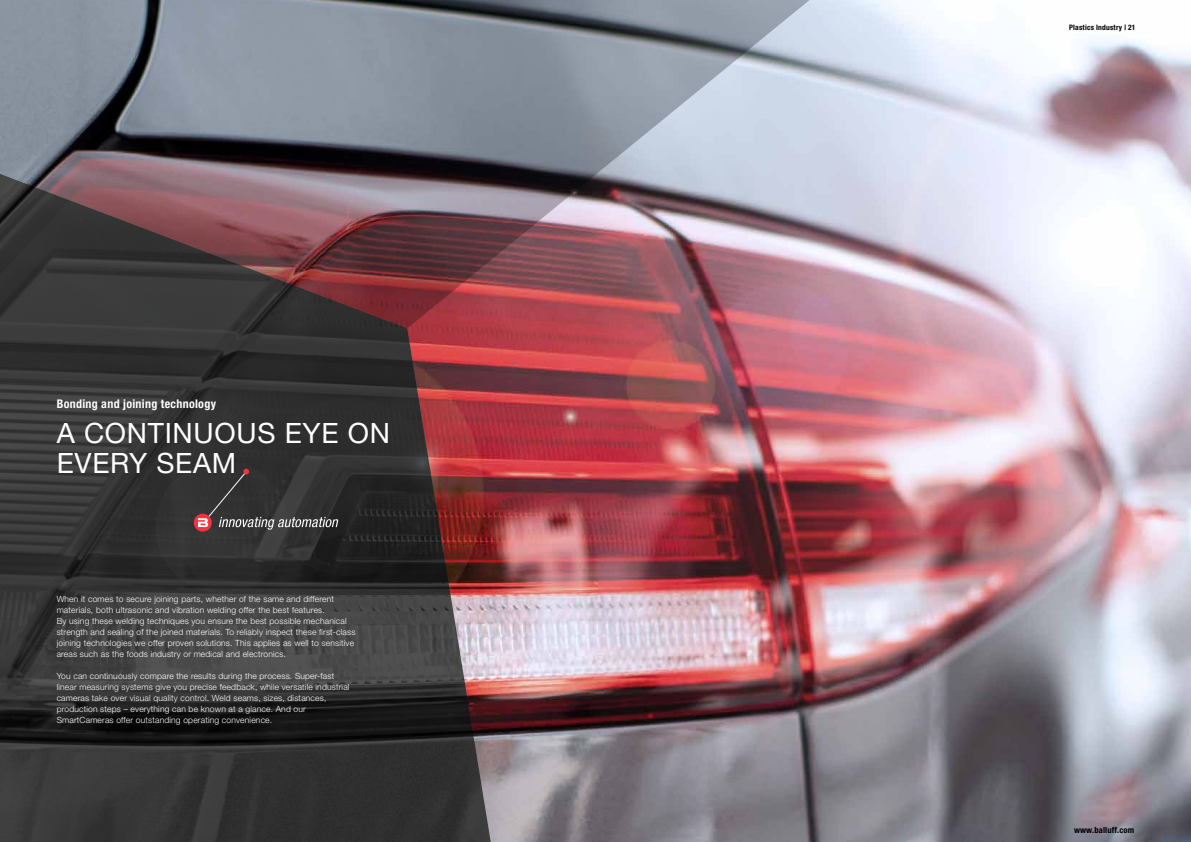
<style>
.page{position:relative;width:1191px;height:842px;background:#fff}
.page>*{position:absolute;margin:0;border:0;box-sizing:border-box;transform-origin:0 0}
._02_Headline_Roman_2{font:28px/30px "Helvetica Neue LT Pro";letter-spacing:.025em;color:#fff}
._01_Overline_BoldCon{font:700 condensed 12px "Helvetica Neue LT Pro";letter-spacing:.025em;color:#fff}
.Copy_Text_H45_8_5_11{font:300 8.5px/11px "Helvetica Neue LT Pro";letter-spacing:.02em;color:#fff}
.Headline_Overline_wh{font:700 condensed 8.5px "Helvetica Neue LT Pro";letter-spacing:.02em;color:#000}
.Page_right_white_H77{font:700 condensed 7.5px "Helvetica Neue LT Pro";letter-spacing:.025em;color:#000}
</style>
<div class="page">
<img style="left:524px;top:39px;width:667px;height:803px">
<svg style="left:0;top:328px;width:524px;height:514px;background:#433839"></svg>
<img style="left:0;top:0;width:972px;height:328px">
<svg style="left:194px;top:514px;width:18px;height:18px"></svg>
<svg style="left:198px;top:469px;width:140px;height:61px;background:#433f3f"></svg>
<p class="_01_Overline_BoldCon" style="left:57px;top:396px;width:161px">Bonding and joining technology</p>
<p class="_02_Headline_Roman_2" style="left:57px;top:418px;width:335px">A CONTINUOUS EYE ON<br>EVERY SEAM</p>
<p class="Copy_Text_H45_8_5_11" style="left:57px;top:593px;width:300px">When it comes to secure joining parts, whether of the same and different materials, both ultrasonic and vibration welding offer the best features.<br>By using these welding techniques you ensure the best possible mechanical strength and sealing of the joined materials. To reliably inspect these first-class joining technologies we offer proven solutions. This applies as well to sensitive areas such as the foods industry or medical and electronics.</p>
<p class="Copy_Text_H45_8_5_11" style="left:57px;top:670px;width:294px">You can continuously compare the results during the process. Super-fast linear measuring systems give you precise feedback, while versatile industrial cameras take over visual quality control. Weld seams, sizes, distances, production steps – everything can be known at a glance. And our SmartCameras offer outstanding operating convenience.</p>
<p class="Page_right_white_H77" style="left:1069px;top:23px;width:68px">Plastics Industry | 21</p>
<p class="Headline_Overline_wh" style="left:1074px;top:824px;width:62px">www.balluff.com</p>
</div>
